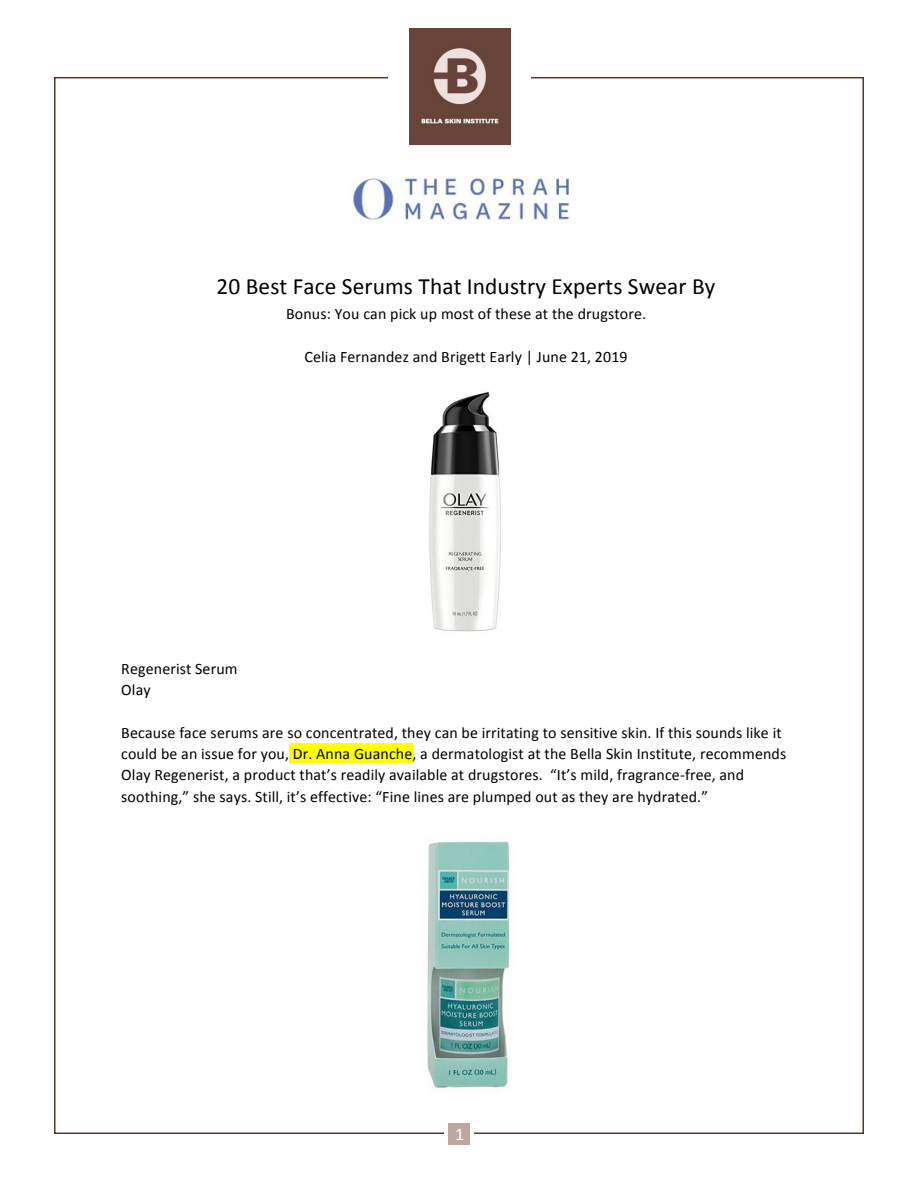
<style>
.page{position:relative;width:918px;height:1188px;background:#fff}
.page>*{position:absolute;margin:0;border:0;box-sizing:border-box;transform-origin:0 0}
.t1{font:23.4px "Calibri";letter-spacing:.005em;color:#000}
.t2{font:18px "Calibri";color:#fff}
.t3{font:15.9px/21.5px "Calibri";letter-spacing:.01em;color:#000}
</style>
<div class="page">
<div style="left:448px;top:1123px;width:22px;height:22px;background:#bea7a0"></div>
<div style="left:289px;top:744px;width:124px;height:19px;background:#ff0"></div>
<img style="left:350px;top:176px;width:219px;height:48px">
<img style="left:429px;top:392px;width:72px;height:240px">
<img style="left:427px;top:840px;width:84px;height:249px">
<img style="left:409px;top:29px;width:101px;height:116px">
<p class="t1" style="left:217px;top:272px;width:500px">20 Best Face Serums That Industry Experts Swear By</p>
<p class="t3" style="left:286px;top:303px;width:362px">Bonus: You can pick up most of these at the drugstore.</p>
<p class="t3" style="left:305px;top:346px;width:325px">Celia Fernandez and Brigett Early | June 21, 2019</p>
<p class="t3" style="left:121px;top:658px;width:118px">Regenerist Serum<br>Olay</p>
<p class="t3" style="left:121px;top:722px;width:667px">Because face serums are so concentrated, they can be irritating to sensitive skin. If this sounds like it could be an issue for you, Dr. Anna Guanche, a dermatologist at the Bella Skin Institute, recommends Olay Regenerist, a product that’s readily available at drugstores. “It’s mild, fragrance-free, and soothing,” she says. Still, it’s effective: “Fine lines are plumped out as they are hydrated.”</p>
<p class="t2" style="left:455px;top:1123px;width:11px">1</p>
</div>
